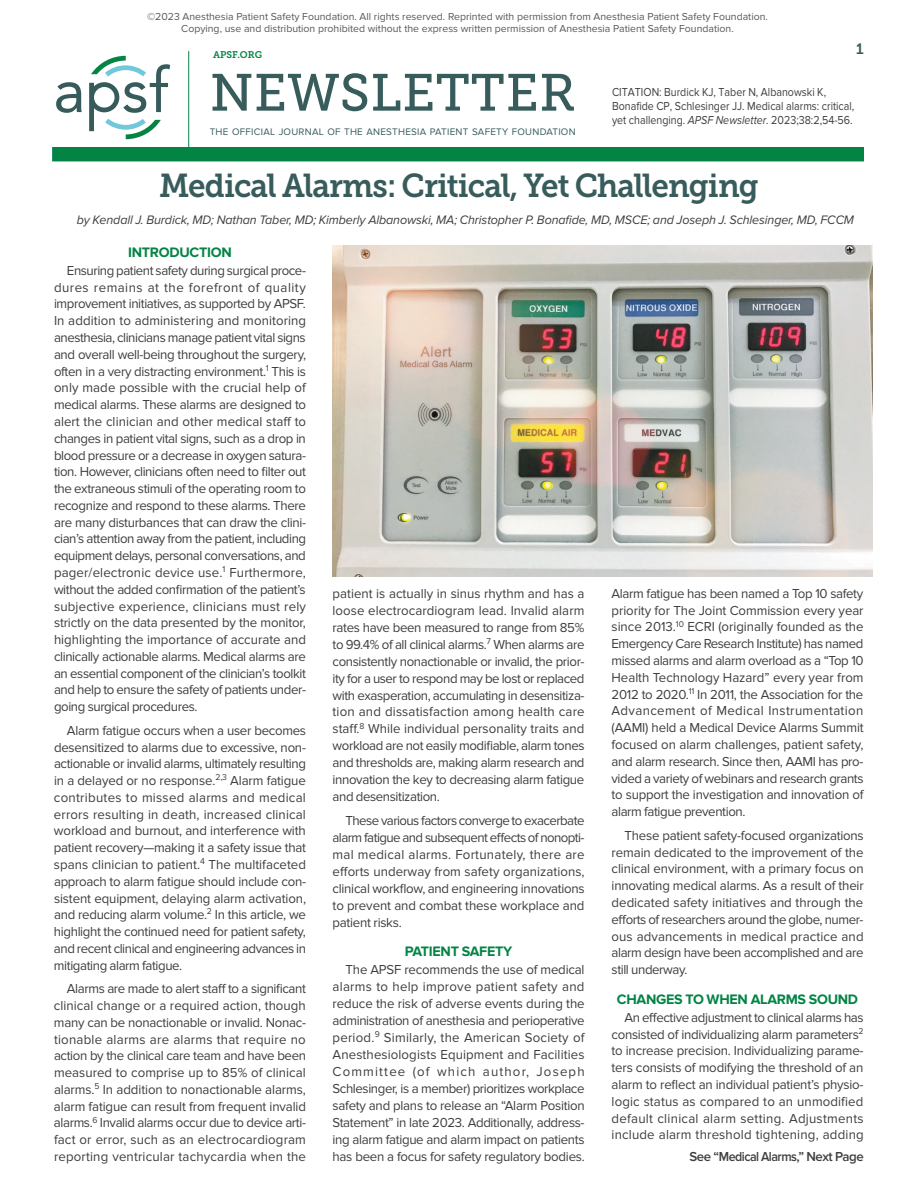
<style>
.page{position:relative;width:918px;height:1188px;background:#fff}
.page>*{position:absolute;margin:0;border:0;box-sizing:border-box;transform-origin:0 0}
.t1{font:52.2px "Museo Slab 500";letter-spacing:.005em;color:#385c5c}
.t2{font:33px "Museo Slab 700";letter-spacing:-.03em;color:#385c5c;scale:.95 1}
.t3{font:15px "Museo Slab 700";color:#385c5c}
.t4{font:700 14.25px "Proxima Nova";letter-spacing:-.02em;color:#038445}
.t5{font:13.5px/16.8px "Proxima Nova";letter-spacing:-.025em;color:#3e3e3f;text-align:justify}
.t6{font:600 13.5px "Proxima Nova";letter-spacing:-.04em;color:#3e3e3f}
.t7{font:italic 12.75px "Proxima Nova";letter-spacing:-.01em;color:#3e3e3f}
.t8{font:12px/14.1px "Proxima Nova";color:#3e3e3f;scale:.89 1}
.t9{font:10.5px/12px "Proxima Nova";color:#57585a;text-align:center}
.t10{font:9.9px "Proxima Nova";letter-spacing:.025em;color:#385c5c}
.t11{font:9.6px "Museo Slab 700";color:#038445}
.s1{font-style:italic}
</style>
<div class="page">
<svg style="left:56px;top:82px;width:26px;height:31px"></svg>
<svg style="left:89px;top:56px;width:81px;height:83px"></svg>
<div style="left:52px;top:147px;width:812px;height:14px;background:#038445"></div>
<hr style="left:188px;top:51px;width:1px;height:96px;background:#038445">
<img style="left:333px;top:246px;width:540px;height:331px">
<p class="t9" style="left:147px;top:11px;width:622px">©2023 Anesthesia Patient Safety Foundation. All rights reserved. Reprinted with permission from Anesthesia Patient Safety Foundation.<br>Copying, use and distribution prohibited without the express written permission of Anesthesia Patient Safety Foundation.</p>
<p class="t11" style="left:213px;top:49px;width:50px">APSF.ORG</p>
<p class="t3" style="left:856px;top:40px;width:9px">1</p>
<h1 class="t1" style="left:210px;top:64px;width:368px">NEWSLETTER</h1>
<p class="t10" style="left:210px;top:126px;width:367px">THE OFFICIAL JOURNAL OF THE ANESTHESIA PATIENT SAFETY FOUNDATION</p>
<p class="t8" style="left:612px;top:85px;width:274px">CITATION: Burdick KJ, Taber N, Albanowski K,<br>Bonafide CP, Schlesinger JJ. Medical alarms: critical, yet challenging. <span class="s1">APSF Newsletter.</span> 2023;38:2,54-56.</p>
<h2 class="t2" style="left:159px;top:167px;width:633px">Medical Alarms: Critical, Yet Challenging</h2>
<p class="t7" style="left:77px;top:213px;width:779px">by Kendall J. Burdick, MD; Nathan Taber, MD; Kimberly Albanowski, MA; Christopher P. Bonafide, MD, MSCE; and Joseph J. Schlesinger, MD, FCCM</p>
<p class="t4" style="left:128px;top:244px;width:105px">INTRODUCTION</p>
<p class="t5" style="left:54px;top:262px;width:254px;text-indent:13px">Ensuring patient safety during surgical proce&shy;dures remains at the forefront of quality improvement initiatives, as supported by APSF.<br>In addition to administering and monitoring anesthesia, clinicians manage patient vital signs and overall well-being throughout the surgery, often in a very distracting environment.<sup>1</sup> This is only made possible with the crucial help of medical alarms. These alarms are designed to alert the clinician and other medical staff to changes in patient vital signs, such as a drop in blood pressure or a decrease in oxygen satura&shy;tion. However, clinicians often need to filter out the extraneous stimuli of the operating room to recognize and respond to these alarms. There are many disturbances that can draw the clini&shy;cian’s attention away from the patient, including equipment delays, personal conversations, and pager/electronic device use.<sup>1</sup> Furthermore, without the added confirmation of the patient’s subjective experience, clinicians must rely strictly on the data presented by the monitor, highlighting the importance of accurate and clinically actionable alarms. Medical alarms are an essential component of the clinician’s toolkit and help to ensure the safety of patients under&shy;going surgical procedures.</p>
<p class="t5" style="left:54px;top:722px;width:254px;text-indent:13px">Alarm fatigue occurs when a user becomes desensitized to alarms due to excessive, non&shy;actionable or invalid alarms, ultimately resulting in a delayed or no response.<sup>2,3</sup> Alarm fatigue contributes to missed alarms and medical errors resulting in death, increased clinical workload and burnout, and interference with patient recovery—making it a safety issue that spans clinician to patient.<sup>4</sup> The multifaceted approach to alarm fatigue should include con&shy;sistent equipment, delaying alarm activation, and reducing alarm volume.<sup>2</sup> In this article, we highlight the continued need for patient safety, and recent clinical and engineering advances in mitigating alarm fatigue.</p>
<p class="t5" style="left:54px;top:981px;width:254px;text-indent:13px">Alarms are made to alert staff to a significant clinical change or a required action, though many can be nonactionable or invalid. Nonac&shy;tionable alarms are alarms that require no action by the clinical care team and have been measured to comprise up to 85% of clinical alarms.<sup>5</sup> In addition to nonactionable alarms, alarm fatigue can result from frequent invalid alarms.<sup>6</sup> Invalid alarms occur due to device arti&shy;fact or error, such as an electrocardiogram reporting ventricular tachycardia when the</p>
<p class="t5" style="left:333px;top:585px;width:254px">patient is actually in sinus rhythm and has a loose electrocardiogram lead. Invalid alarm rates have been measured to range from 85% to 99.4% of all clinical alarms.<sup>7</sup> When alarms are consistently nonactionable or invalid, the prior&shy;ity for a user to respond may be lost or replaced with exasperation, accumulating in desensitiza&shy;tion and dissatisfaction among health care staff.<sup>8</sup> While individual personality traits and workload are not easily modifiable, alarm tones and thresholds are, making alarm research and innovation the key to decreasing alarm fatigue and desensitization.</p>
<p class="t5" style="left:333px;top:812px;width:254px;text-indent:13px">These various factors converge to exacerbate alarm fatigue and subsequent effects of nonopti&shy;mal medical alarms. Fortunately, there are efforts underway from safety organizations, clinical workflow, and engineering innovations to prevent and combat these workplace and patient risks.</p>
<p class="t4" style="left:405px;top:943px;width:109px">PATIENT SAFETY</p>
<p class="t5" style="left:333px;top:962px;width:254px;text-indent:13px">The APSF recommends the use of medical alarms to help improve patient safety and reduce the risk of adverse events during the administration of anesthesia and perioperative period.<sup>9</sup> Similarly, the American Society of Anesthesiologists Equipment and Facilities Committee (of which author, Joseph Schlesinger, is a member) prioritizes workplace safety and plans to release an “Alarm Position Statement” in late 2023. Additionally, address&shy;ing alarm fatigue and alarm impact on patients has been a focus for safety regulatory bodies.</p>
<p class="t5" style="left:612px;top:585px;width:254px">Alarm fatigue has been named a Top 10 safety priority for The Joint Commission every year since 2013.<sup>10</sup> ECRI (originally founded as the Emergency Care Research Institute) has named missed alarms and alarm overload as a “Top 10<br>Health Technology Hazard” every year from 2012 to 2020.<sup>11</sup> In 2011, the Association for the Advancement of Medical Instrumentation (AAMI) held a Medical Device Alarms Summit focused on alarm challenges, patient safety, and alarm research. Since then, AAMI has pro&shy;vided a variety of webinars and research grants to support the investigation and innovation of alarm fatigue prevention.</p>
<p class="t5" style="left:612px;top:827px;width:254px;text-indent:13px">These patient safety-focused organizations remain dedicated to the improvement of the clinical environment, with a primary focus on innovating medical alarms. As a result of their dedicated safety initiatives and through the efforts of researchers around the globe, numer&shy;ous advancements in medical practice and alarm design have been accomplished and are still underway.</p>
<p class="t4" style="left:617px;top:991px;width:243px">CHANGES TO WHEN ALARMS SOUND</p>
<p class="t5" style="left:612px;top:1009px;width:254px;text-indent:13px">An effective adjustment to clinical alarms has consisted of individualizing alarm parameters<sup>2 </sup>to increase precision. Individualizing parame&shy;ters consists of modifying the threshold of an alarm to reflect an individual patient’s physio&shy;logic status as compared to an unmodified default clinical alarm setting. Adjustments include alarm threshold tightening, adding</p>
<p class="t6" style="left:690px;top:1149px;width:176px">See “Medical Alarms,” Next Page</p>
</div>
